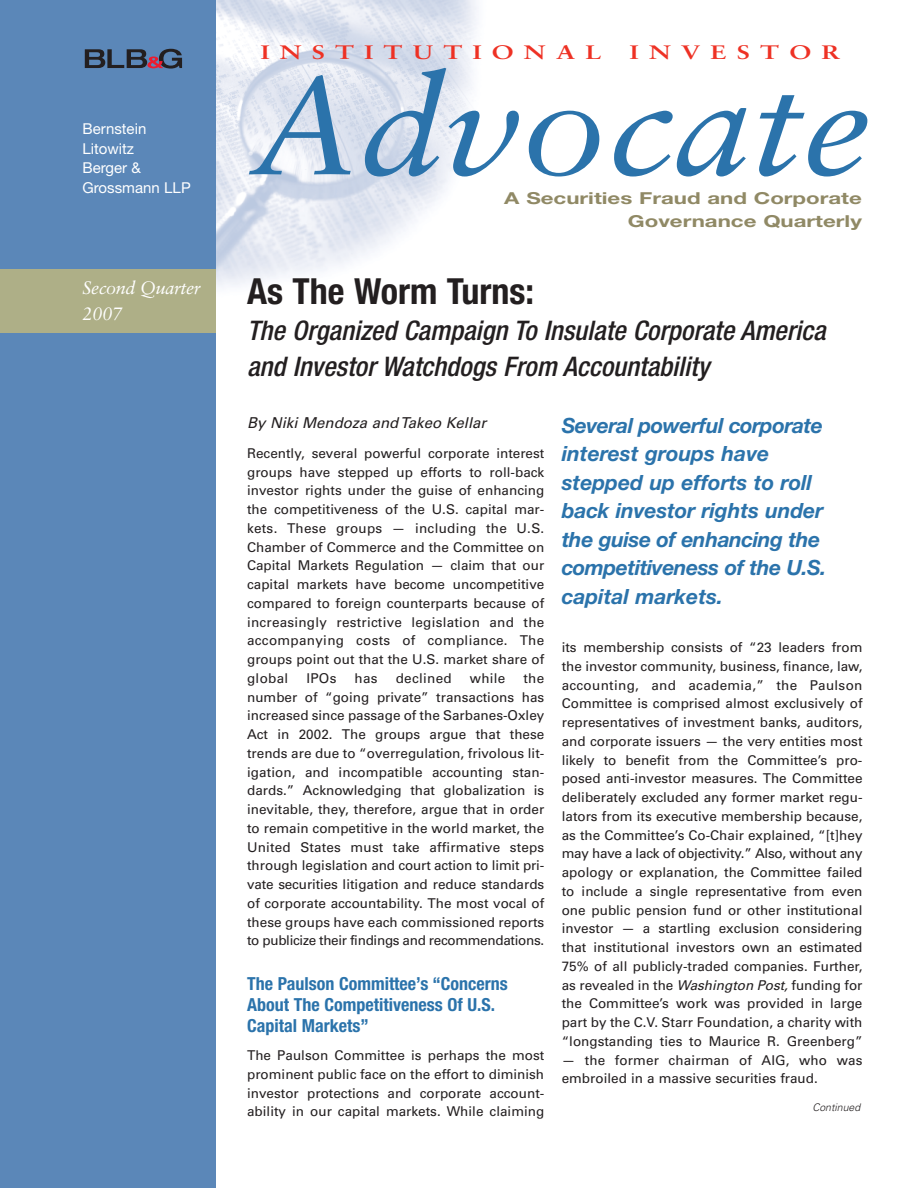
<style>
.page{position:relative;width:918px;height:1188px;background:#fff}
.page>*{position:absolute;margin:0;border:0;box-sizing:border-box;transform-origin:0 0}
.t1{font:italic 139.5px "Sabon";color:#2b73ab;scale:1.1 1}
.t2{font:700 condensed 36px "Helvetica Neue";color:#231f20}
.t3{font:italic 500 condensed 27px/36px "Helvetica Neue";color:#231f20}
.t4{font:italic 700 21px/28.5px "Helvetica Neue";letter-spacing:-.005em;color:#2b73ab}
.t5{font:700 19.5px "Sabon";letter-spacing:.39em;color:#ee3124;scale:1.35 1}
.t6{font:700 condensed 18px/21px "Helvetica Neue";color:#2b73ab}
.t7{font:italic 18px/25.5px "Sabon";letter-spacing:-.02em;color:#fff}
.t8{font:700 16.5px/22.5px "Helvetica Neue";color:#908965;text-align:right;scale:1.35 1}
.t9{font:15px/19.5px "Helvetica Neue";color:#fff}
.t10{font:italic 15px "Univers";letter-spacing:-.01em;color:#231f20}
.t11{font:13.5px/18.8px "Univers";color:#231f20;text-align:justify}
.t12{font:13.5px "Univers";letter-spacing:.02em;color:#231f20}
.t13{font:italic 300 10.5px "Univers";color:#231f20}
.s1{font-style:italic}
</style>
<div class="page">
<img style="left:216px;top:0;width:261px;height:287px">
<div style="left:0;top:0;width:216px;height:1188px;background:#5b87b8"></div>
<div style="left:0;top:269px;width:216px;height:64px;background:#aeaf87"></div>
<svg style="left:85px;top:49px;width:97px;height:20px"></svg>
<p class="t9" style="left:82px;top:121px;width:110px">Bernstein<br>Litowitz<br>Berger &amp;<br>Grossmann LLP</p>
<h3 class="t7" style="left:82px;top:277px;width:120px">Second Quarter<br>2007</h3>
<h3 class="t5" style="left:261px;top:44px;width:254px">INSTITUTIONAL</h3>
<h3 class="t5" style="left:630px;top:44px;width:157px">INVESTOR</h3>
<h1 class="t1" style="left:249px;top:68px;width:567px">Advocate</h1>
<p class="t8" style="left:504px;top:189px;width:266px">A Securities Fraud and Corporate<br>Governance Quarterly</p>
<h2 class="t2" style="left:247px;top:279px;width:288px">As The Worm Turns:</h2>
<h3 class="t3" style="left:247px;top:315px;width:585px">The Organized Campaign To Insulate Corporate America and InvestorWatchdogs From Accountability</h3>
<p class="t10" style="left:247px;top:418px;width:244px">By Niki Mendoza and Takeo Kellar</p>
<p class="t11" style="left:247px;top:445px;width:299px">Recently, several powerful corporate interest groups have stepped up efforts to roll-back investor rights under the guise of enhancing the competitiveness of the U.S. capital mar&shy;kets. These groups — including the U.S.<br>Chamber of Commerce and the Committee on Capital Markets Regulation — claim that our capital markets have become uncompetitive compared to foreign counterparts because of increasingly restrictive legislation and the accompanying costs of compliance. The groups point out that the U.S. market share of global</p>
<p class="t11" style="left:306px;top:670px;width:32px">IPOs</p>
<p class="t11" style="left:355px;top:670px;width:25px">has</p>
<p class="t12" style="left:396px;top:673px;width:58px">declined</p>
<p class="t11" style="left:470px;top:670px;width:37px">while</p>
<p class="t11" style="left:247px;top:670px;width:299px;text-indent:276px">the number of “going private” transactions has increased since passage of the Sarbanes-Oxley Act in 2002. The groups argue that these trends are due to “overregulation, frivolous lit&shy;igation, and incompatible accounting stan&shy;dards.” Acknowledging that globalization is inevitable, they, therefore, argue that in order to remain competitive in the world market, the United States must take affirmative steps through legislation and court action to limit pri&shy;vate securities litigation and reduce standards of corporate accountability. The most vocal of these groups have each commissioned reports to publicize their findings and recommendations.</p>
<h3 class="t6" style="left:247px;top:974px;width:262px">The Paulson Committee’s “Concerns<br>About The Competitiveness Of U.S.<br>Capital Markets”</h3>
<p class="t11" style="left:247px;top:1047px;width:299px">The Paulson Committee is perhaps the most prominent public face on the effort to diminish investor protections and corporate account&shy;ability in our capital markets. While claiming</p>
<h3 class="t4" style="left:562px;top:413px;width:266px">Several powerful corporate interest groups have stepped up efforts to roll back investor rights under the guise of enhancing the competitiveness of the U.S. capital markets.</h3>
<p class="t11" style="left:562px;top:639px;width:302px">its membership consists of “23 leaders from the investor community, business, finance, law, accounting, and academia,” the Paulson Committee is comprised almost exclusively of representatives of investment banks, auditors, and corporate issuers — the very entities most likely to benefit from the Committee’s pro&shy;posed anti-investor measures. The Committee deliberately excluded any former market regu&shy;lators from its executive membership because, as the Committee’s Co-Chair explained, “[t]hey may have a lack of objectivity.” Also, without any apology or explanation, the Committee failed to include a single representative from even one public pension fund or other institutional investor — a startling exclusion considering that institutional investors own an estimated 75% of all publicly-traded companies. Further, as revealed in the <span class="s1">Washington Post,</span>funding for the Committee’s work was provided in large part by the C.V. Starr Foundation, a charity with “longstanding ties to Maurice R. Greenberg”</p>
<p class="t11" style="left:562px;top:1052px;width:302px">— the former chairman of AIG, who was embroiled in a massive securities fraud.</p>
<p class="t13" style="left:812px;top:1104px;width:51px">Continued</p>
</div>
